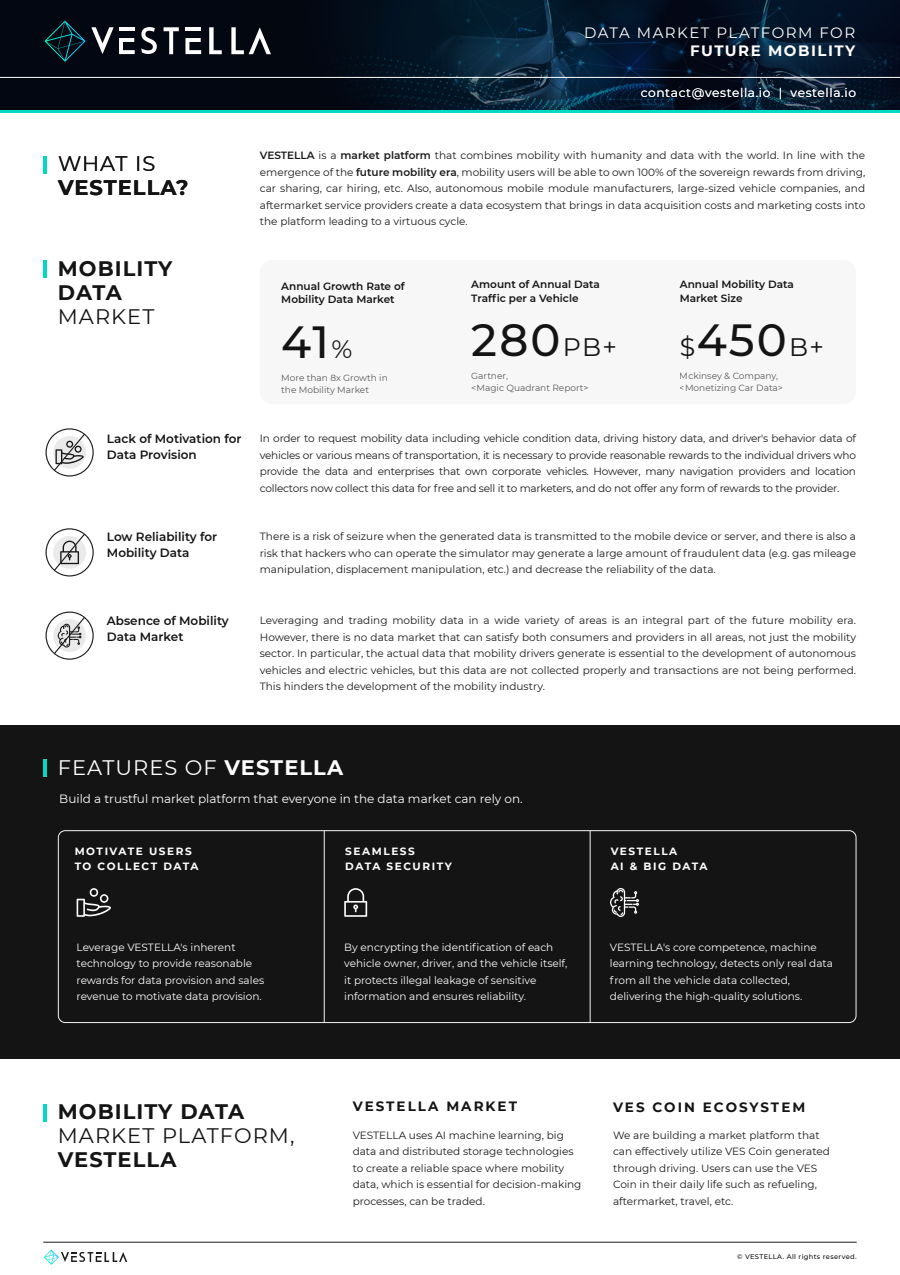
<style>
.page{position:relative;width:900px;height:1275px;background:#fff}
.page>*{position:absolute;margin:0;border:0;box-sizing:border-box;transform-origin:0 0}
.t1{font:500 45px "Montserrat";color:#141414}
.t2{font:25.28px "Montserrat";color:#141414}
.t3{font:700 21px/24px "Montserrat";letter-spacing:.05em;color:#141414}
.t4{font:21px "Montserrat";letter-spacing:.05em;color:#141414}
.t5{font:21px "Montserrat";letter-spacing:.05em;color:#fff}
.t6{font:15px "Montserrat";letter-spacing:.1em;color:#fff}
.t7{font:700 15px "Montserrat";letter-spacing:.1em;color:#fff}
.t8{font:700 13.5px "Montserrat";letter-spacing:.15em;color:#141414}
.t9{font:12.23px "Montserrat";letter-spacing:.05em;color:#fff}
.t10{font:600 12px/16.5px "Montserrat";color:#141414}
.t11{font:12px "Montserrat";color:#fff}
.t12{font:10.5px/16.5px "Montserrat";color:#1a1a1a;text-align:justify}
.t13{font:10.5px/16.5px "Montserrat";color:#fff}
.t14{font:600 10.5px/13.5px "Montserrat";color:#141414}
.t15{font:700 10.5px/15px "Montserrat";letter-spacing:.15em;color:#fff}
.t16{font:9px/12px "Montserrat";color:#141414}
.t17{font:500 6.75px "Montserrat";letter-spacing:.05em;color:#141414}
.s1{font-weight:600}
.s2{font-weight:400;font-size:25.28px}
.s3{font-weight:500;font-size:45px}
.s4{font-weight:700}
</style>
<div class="page">
<div style="left:0;top:725px;width:900px;height:333px;background:#141414"></div>
<div style="left:58px;top:830px;width:798px;height:193px;border:1px solid #f2f2f2;border-radius:7px"></div>
<hr style="left:324px;top:831px;width:1px;height:192px;background:#f2f2f2">
<hr style="left:590px;top:831px;width:1px;height:192px;background:#f2f2f2">
<div style="left:260px;top:260px;width:596px;height:144px;background:#f7f7f7;border-radius:13px"></div>
<div style="left:0;top:0;width:900px;height:113px;background:linear-gradient(to right,#00dac2,#00dac2)"></div>
<div style="left:0;top:0;width:900px;height:109px;background:#030711"></div>
<img style="left:236px;top:0;width:664px;height:109px">
<svg style="left:209px;top:27px;width:13px;height:27px"></svg>
<svg style="left:231px;top:27px;width:40px;height:27px"></svg>
<svg style="left:164px;top:27px;width:15px;height:27px"></svg>
<svg style="left:141px;top:27px;width:16px;height:27px"></svg>
<svg style="left:45px;top:21px;width:90px;height:41px"></svg>
<hr style="left:185px;top:27px;width:16px;height:4px;background:#fff">
<svg style="left:185px;top:38px;width:16px;height:16px"></svg>
<hr style="left:0;top:77px;width:900px;height:1px;background:#fff">
<hr style="left:43px;top:759px;width:3px;height:17px;background:#00dac2">
<hr style="left:43px;top:261px;width:3px;height:17px;background:#00dac2">
<hr style="left:43px;top:1104px;width:3px;height:18px;background:#00dac2">
<svg style="left:46px;top:528px;width:48px;height:49px"></svg>
<svg style="left:344px;top:888px;width:23px;height:29px"></svg>
<svg style="left:46px;top:612px;width:48px;height:48px"></svg>
<svg style="left:610px;top:888px;width:29px;height:29px"></svg>
<svg style="left:46px;top:428px;width:48px;height:49px"></svg>
<svg style="left:77px;top:888px;width:34px;height:29px"></svg>
<hr style="left:43px;top:156px;width:3px;height:17px;background:#00dac2">
<hr style="left:43px;top:1242px;width:814px;height:1px;background:#1a1a1a">
<svg style="left:44px;top:1250px;width:83px;height:15px"></svg>
<h3 class="t6" style="left:584px;top:22px;width:273px">DATA MARKET PLATFORM FOR</h3>
<h3 class="t7" style="left:690px;top:40px;width:167px">FUTURE MOBILITY</h3>
<p class="t9" style="left:641px;top:85px;width:217px">contact@vestella.io | vestella.io</p>
<h3 class="t4" style="left:58px;top:150px;width:99px">WHAT IS</h3>
<h3 class="t3" style="left:58px;top:175px;width:132px">VESTELLA?</h3>
<p class="t12" style="left:260px;top:147px;width:607px"><span class="s1">VESTELLA</span> is a <span class="s1">market platform</span> that combines mobility with humanity and data with the world. In line with the emergence of the <span class="s1">future mobility era</span>, mobility users will be able to own 100% of the sovereign rewards from driving, car sharing, car hiring, etc. Also, autonomous mobile module manufacturers, large-sized vehicle companies, and aftermarket service providers create a data ecosystem that brings in data acquisition costs and marketing costs into the platform leading to a virtuous cycle.</p>
<h3 class="t3" style="left:58px;top:255px;width:116px">MOBILITY<br>DATA</h3>
<h3 class="t4" style="left:58px;top:302px;width:98px">MARKET</h3>
<p class="t14" style="left:281px;top:279px;width:125px">Annual Growth Rate of<br>Mobility Data Market</p>
<p class="t14" style="left:471px;top:277px;width:130px">Amount of Annual Data<br>Traffic per a Vehicle</p>
<p class="t14" style="left:680px;top:277px;width:115px">Annual Mobility Data<br>Market Size</p>
<h1 class="t1" style="left:281px;top:310px;width:73px">41<span class="s2">%</span></h1>
<h1 class="t1" style="left:471px;top:309px;width:147px">280<span class="s2">PB+</span></h1>
<h2 class="t2" style="left:680px;top:330px;width:146px">$<span class="s3">450</span>B+</h2>
<p class="t16" style="left:281px;top:371px;width:108px">More than 8x Growth in the Mobility Market</p>
<p class="t16" style="left:471px;top:370px;width:119px">Gartner,<br>&lt;Magic Quadrant Report&gt;</p>
<p class="t16" style="left:680px;top:370px;width:105px">Mckinsey &amp; Company, &lt;Monetizing Car Data&gt;</p>
<p class="t10" style="left:107px;top:430px;width:136px">Lack of Motivation for<br>Data Provision</p>
<p class="t12" style="left:260px;top:430px;width:598px">In order to request mobility data including vehicle condition data, driving history data, and driver's behavior data of vehicles or various means of transportation, it is necessary to provide reasonable rewards to the individual drivers who provide the data and enterprises that own corporate vehicles. However, many navigation providers and location collectors now collect this data for free and sell it to marketers, and do not offer any form of rewards to the provider.</p>
<p class="t10" style="left:107px;top:528px;width:112px">Low Reliability for<br>Mobility Data</p>
<p class="t12" style="left:260px;top:528px;width:598px">There is a risk of seizure when the generated data is transmitted to the mobile device or server, and there is also a risk that hackers who can operate the simulator may generate a large amount of fraudulent data (e.g. gas mileage manipulation, displacement manipulation, etc.) and decrease the reliability of the data.</p>
<p class="t10" style="left:107px;top:612px;width:124px">Absence of Mobility<br>Data Market</p>
<p class="t12" style="left:260px;top:612px;width:598px">Leveraging and trading mobility data in a wide variety of areas is an integral part of the future mobility era.<br>However, there is no data market that can satisfy both consumers and providers in all areas, not just the mobility sector. In particular, the actual data that mobility drivers generate is essential to the development of autonomous vehicles and electric vehicles, but this data are not collected properly and transactions are not being performed.<br>This hinders the development of the mobility industry.</p>
<h3 class="t5" style="left:58px;top:753px;width:287px">FEATURES OF <span class="s4">VESTELLA</span></h3>
<p class="t11" style="left:59px;top:790px;width:465px">Build a trustful market platform that everyone in the data market can rely on.</p>
<p class="t15" style="left:75px;top:843px;width:125px">MOTIVATE USERS<br>TO COLLECT DATA</p>
<p class="t15" style="left:345px;top:843px;width:108px">SEAMLESS<br>DATA SECURITY</p>
<p class="t15" style="left:611px;top:843px;width:98px">VESTELLA<br>AI &amp; BIG DATA</p>
<p class="t13" style="left:77px;top:939px;width:189px">Leverage VESTELLA's inherent technology to provide reasonable rewards for data provision and sales revenue to motivate data provision.</p>
<h3 class="t3" style="left:58px;top:1099px;width:188px">MOBILITY DATA</h3>
<h3 class="t4" style="left:58px;top:1121px;width:238px">MARKET PLATFORM,</h3>
<h3 class="t3" style="left:58px;top:1147px;width:120px">VESTELLA</h3>
<p class="t13" style="left:344px;top:939px;width:225px">By encrypting the identification of each vehicle owner, driver, and the vehicle itself, it protects illegal leakage of sensitive information and ensures reliability.</p>
<p class="t13" style="left:610px;top:939px;width:225px">VESTELLA's core competence, machine learning technology, detects only real data from all the vehicle data collected, delivering the high-quality solutions.</p>
<p class="t8" style="left:353px;top:1097px;width:166px">VESTELLA MARKET</p>
<p class="t8" style="left:613px;top:1097px;width:194px">VES COIN ECOSYSTEM</p>
<p class="t12" style="left:353px;top:1126px;width:230px;text-align:left">VESTELLA uses AI machine learning, big data and distributed storage technologies to create a reliable space where mobility data, which is essential for decision-making processes, can be traded.</p>
<p class="t12" style="left:613px;top:1126px;width:218px;text-align:left">We are building a market platform that can effectively utilize VES Coin generated through driving. Users can use the VES Coin in their daily life such as refueling, aftermarket, travel, etc.</p>
<p class="t17" style="left:737px;top:1252px;width:121px">© VESTELLA. All rights reserved.</p>
</div>
